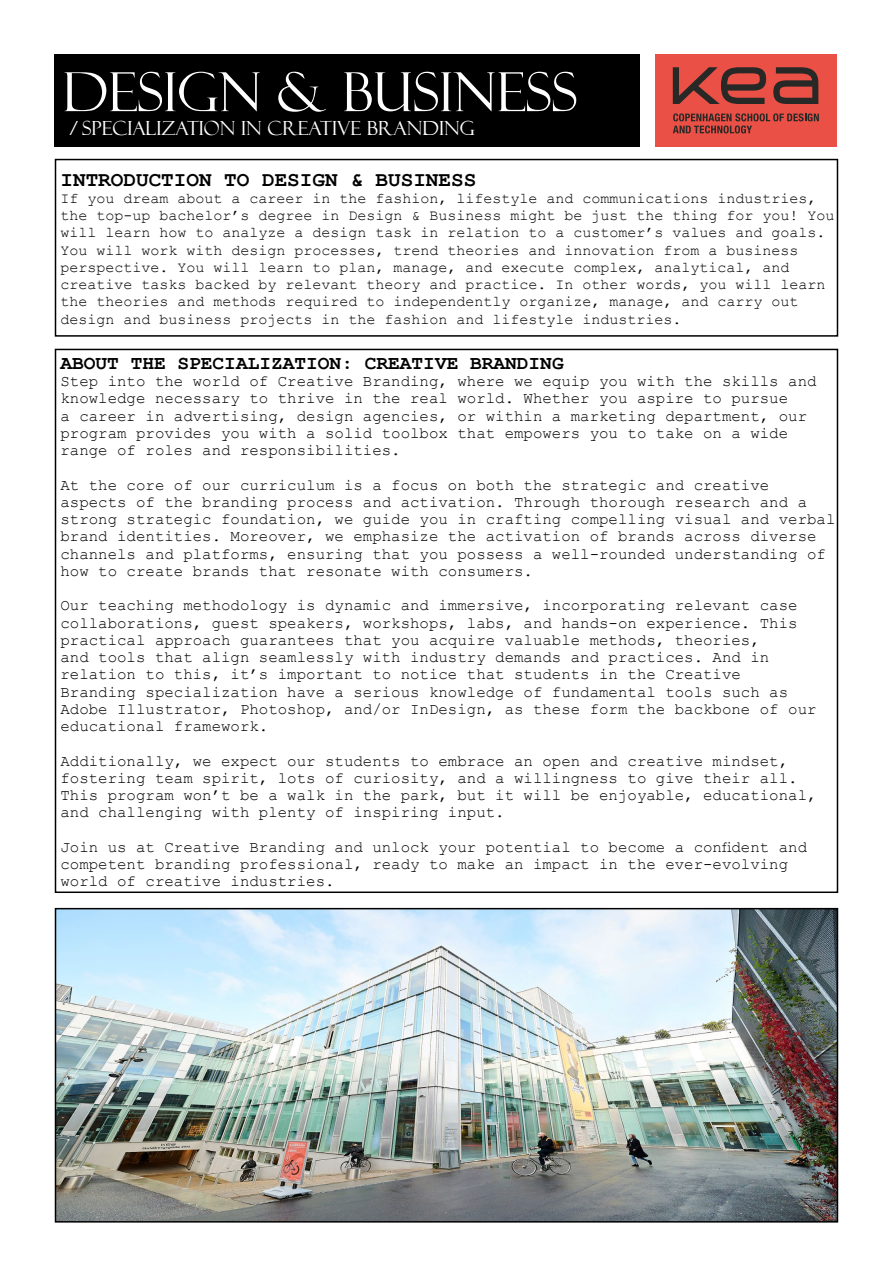
<style>
.page{position:relative;width:893px;height:1263px;background:#fff}
.page>*{position:absolute;margin:0;border:0;box-sizing:border-box;transform-origin:0 0}
.t1{font:54px "Felix Titling";color:#fff}
.t2{font:700 21px "Courier New";color:#000}
.t3{font:700 19.5px "Courier New";color:#000}
.t4{font:19.5px "Felix Titling";color:#fff}
.t5{font:15.75px/17.2px "Courier New";color:#000}
.t6{font:15px/17.2px "Courier New";color:#000}
</style>
<div class="page">
<div style="left:655px;top:54px;width:181px;height:93px;background:#ea5045"></div>
<svg style="left:773px;top:67px;width:45px;height:37px"></svg>
<svg style="left:673px;top:67px;width:93px;height:37px"></svg>
<svg style="left:673px;top:113px;width:146px;height:20px"></svg>
<div style="left:54px;top:54px;width:586px;height:93px;background:#000"></div>
<div style="left:55px;top:159px;width:783px;height:178px;border:2px solid #000"></div>
<img style="left:58px;top:911px;width:777px;height:308px">
<div style="left:55px;top:908px;width:783px;height:314px;border:2px solid #000"></div>
<h1 class="t1" style="left:63px;top:61px;width:516px">DESIGN &amp; BUSINESS</h1>
<p class="t4" style="left:71px;top:116px;width:405px">/ SPECIALIZATION IN CREATIVE BRANDING</p>
<h2 class="t2" style="left:61px;top:166px;width:417px">INTRODUCTION TO DESIGN &amp; BUSINESS</h2>
<p class="t6" style="left:61px;top:189px;width:775px">If you dream about a career in the fashion, lifestyle and communications industries, the top-up bachelor’s degree in Design &amp; Business might be just the thing for you! You will learn how to analyze a design task in relation to a customer’s values and goals.<br>You will work with design processes, trend theories and innovation from a business perspective. You will learn to plan, manage, and execute complex, analytical, and creative tasks backed by relevant theory and practice. In other words, you will learn the theories and methods required to independently organize, manage, and carry out design and business projects in the fashion and lifestyle industries.</p>
<p class="t3" style="left:61px;top:351px;width:505px">ABOUT THE SPECIALIZATION: CREATIVE BRANDING</p>
<p class="t5" style="left:61px;top:372px;width:757px">Step into the world of Creative Branding, where we equip you with the skills and knowledge necessary to thrive in the real world. Whether you aspire to pursue<br>a career in advertising, design agencies, or within a marketing department, our program provides you with a solid toolbox that empowers you to take on a wide range of roles and responsibilities.</p>
<p class="t5" style="left:61px;top:475px;width:776px">At the core of our curriculum is a focus on both the strategic and creative aspects of the branding process and activation. Through thorough research and a strong strategic foundation, we guide you in crafting compelling visual and verbal brand identities. Moreover, we emphasize the activation of brands across diverse channels and platforms, ensuring that you possess a well-rounded understanding of how to create brands that resonate with consumers.</p>
<p class="t5" style="left:61px;top:596px;width:757px">Our teaching methodology is dynamic and immersive, incorporating relevant case collaborations, guest speakers, workshops, labs, and hands-on experience. This practical approach guarantees that you acquire valuable methods, theories,<br>and tools that align seamlessly with industry demands and practices. And in relation to this, it’s important to notice that students in the Creative Branding specialization have a serious knowledge of fundamental tools such as Adobe Illustrator, Photoshop, and/or InDesign, as these form the backbone of our educational framework.</p>
<p class="t5" style="left:61px;top:751px;width:757px">Additionally, we expect our students to embrace an open and creative mindset, fostering team spirit, lots of curiosity, and a willingness to give their all.<br>This program won’t be a walk in the park, but it will be enjoyable, educational, and challenging with plenty of inspiring input.</p>
<p class="t5" style="left:61px;top:838px;width:748px">Join us at Creative Branding and unlock your potential to become a confident and competent branding professional, ready to make an impact in the ever-evolving world of creative industries.</p>
</div>
